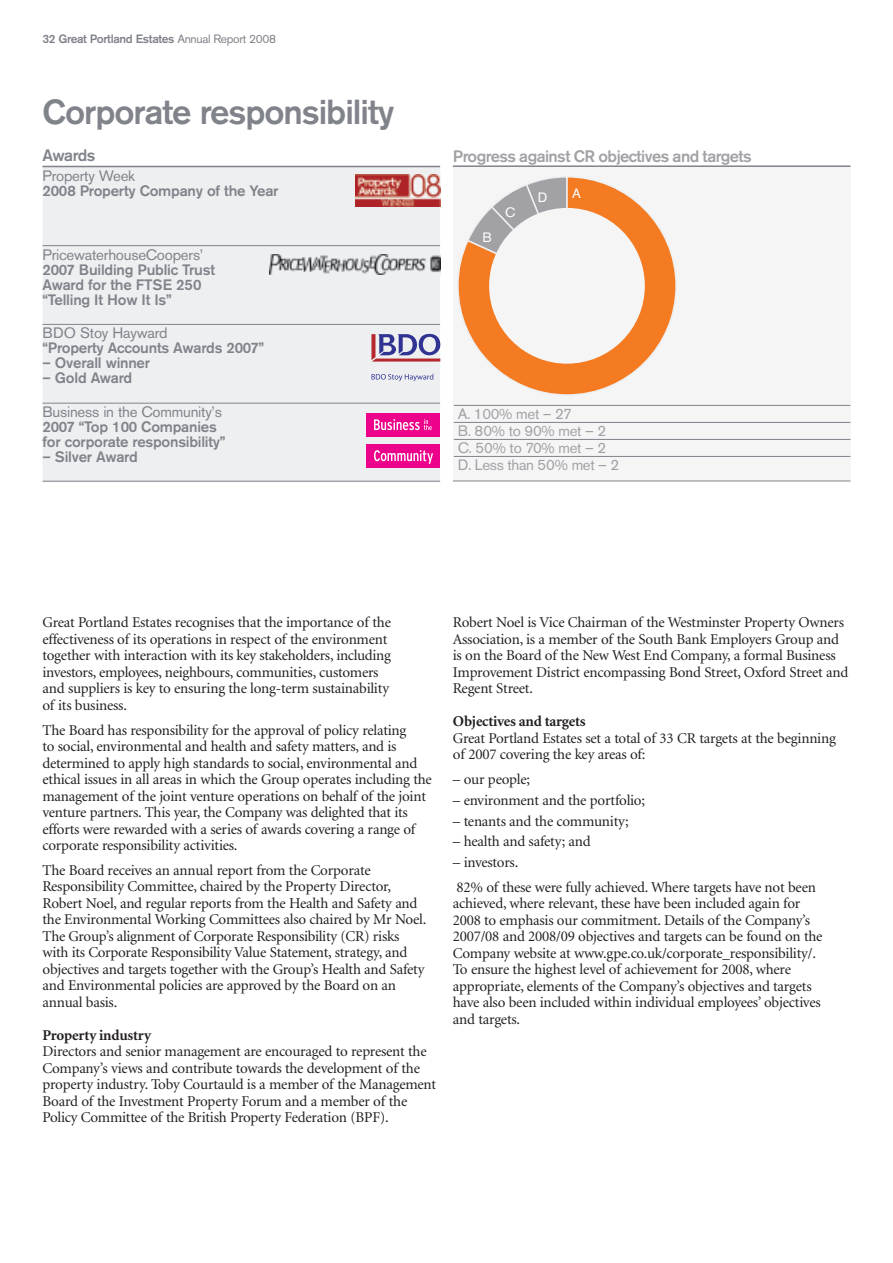
<style>
.page{position:relative;width:893px;height:1263px;background:#fff}
.page>*{position:absolute;margin:0;border:0;box-sizing:border-box;transform-origin:0 0}
.t1{font:500 34.5px "Akzidenz Grotesk BE";letter-spacing:-.03em;color:#80838a}
.t2{font:500 16.5px "Akzidenz Grotesk BE";letter-spacing:-.035em;color:#a2a2a6}
.t3{font:500 16.5px "Akzidenz Grotesk BE";letter-spacing:-.03em;color:#80838a}
.t4{font:15px/16.5px "Minion";letter-spacing:-.015em;color:#231f20}
.t5{font:500 15px/15px "Akzidenz Grotesk BE";letter-spacing:-.015em;color:#80838a}
.t6{font:15px/17px "Akzidenz Grotesk BE";letter-spacing:-.02em;color:#a2a2a6}
.t7{font:13.5px "Akzidenz Grotesk BE";color:#fff}
.t8{font:500 12px "Akzidenz Grotesk BE";letter-spacing:-.03em;color:#80838a}
.s1{font-weight:400}
.s2{font-weight:700}
</style>
<div class="page">
<div style="left:453px;top:166px;width:397px;height:315px;background:#f5f5f6"></div>
<hr style="left:453px;top:165px;width:397px;height:2px;background:#80838a">
<hr style="left:453px;top:481px;width:397px;height:1px;background:#80838a">
<hr style="left:454px;top:456px;width:396px;height:1px;background:#80838a">
<hr style="left:454px;top:439px;width:396px;height:1px;background:#80838a">
<hr style="left:454px;top:422px;width:396px;height:1px;background:#80838a">
<hr style="left:454px;top:405px;width:396px;height:1px;background:#80838a">
<svg style="left:458px;top:177px;width:218px;height:218px"></svg>
<div style="left:489px;top:208px;width:156px;height:156px;background:#f5f5f6;border-radius:50%"></div>
<div style="left:43px;top:166px;width:397px;height:316px;background:#eeeff1"></div>
<hr style="left:43px;top:166px;width:397px;height:1px;background:#80838a">
<hr style="left:43px;top:245px;width:397px;height:1px;background:#80838a">
<hr style="left:43px;top:324px;width:397px;height:1px;background:#80838a">
<hr style="left:43px;top:403px;width:397px;height:1px;background:#80838a">
<hr style="left:43px;top:481px;width:397px;height:1px;background:#80838a">
<img style="left:269px;top:254px;width:171px;height:20px">
<img style="left:356px;top:175px;width:84px;height:31px">
<svg style="left:371px;top:374px;width:62px;height:7px"></svg>
<svg style="left:371px;top:334px;width:69px;height:28px"></svg>
<div style="left:367px;top:444px;width:73px;height:24px;background:#ed028c"></div>
<div style="left:367px;top:413px;width:73px;height:23px;background:#ed028c"></div>
<svg style="left:374px;top:419px;width:58px;height:11px"></svg>
<svg style="left:374px;top:450px;width:59px;height:14px"></svg>
<p class="t8" style="left:43px;top:34px;width:235px">32 Great Portland Estates <span class="s1">Annual Report 2008</span></p>
<p class="t1" style="left:43px;top:100px;width:353px">Corporate responsibility</p>
<p class="t3" style="left:43px;top:149px;width:54px">Awards</p>
<p class="t2" style="left:453px;top:150px;width:300px">Progress against CR objectives and targets</p>
<p class="t5" style="left:43px;top:169px;width:238px"><span class="s1">Property Week<br></span>2008 Property Company of the Year</p>
<p class="t7" style="left:572px;top:188px;width:10px">A</p>
<p class="t7" style="left:538px;top:192px;width:11px">D</p>
<p class="t5" style="left:43px;top:248px;width:174px"><span class="s1">PricewaterhouseCoopers’<br></span>2007 Building Public Trust<br>Award for the FTSE 250 “Telling It How It Is”</p>
<p class="t5" style="left:43px;top:327px;width:223px"><span class="s1">BDO Stoy Hayward<br></span>“Property Accounts Awards 2007”</p>
<p class="t5" style="left:43px;top:357px;width:109px">– Overall winner</p>
<p class="t5" style="left:43px;top:372px;width:91px">– Gold Award</p>
<p class="t5" style="left:43px;top:405px;width:185px"><span class="s1">Business in the Community’s<br></span>2007 “Top 100 Companies for corporate responsibility”</p>
<p class="t5" style="left:43px;top:450px;width:97px">– Silver Award</p>
<p class="t7" style="left:482px;top:233px;width:11px">B</p>
<p class="t7" style="left:505px;top:207px;width:12px">C</p>
<p class="t6" style="left:458px;top:407px;width:163px">A. 100% met – 27<br>B. 80% to 90% met – 2<br>C. 50% to 70% met – 2<br>D. Less than 50% met – 2</p>
<p class="t4" style="left:43px;top:615px;width:350px">Great Portland Estates recognises that the importance of the effectiveness of its operations in respect of the environment together with interaction with its key stakeholders, including investors, employees, neighbours, communities, customers and suppliers is key to ensuring the long-term sustainability of its business.</p>
<p class="t4" style="left:43px;top:723px;width:391px">The Board has responsibility for the approval of policy relating<br>to social, environmental and health and safety matters, and is determined to apply high standards to social, environmental and ethical issues in all areas in which the Group operates including the management of the joint venture operations on behalf of the joint venture partners. This year, the Company was delighted that its efforts were rewarded with a series of awards covering a range of corporate responsibility activities.</p>
<p class="t4" style="left:43px;top:863px;width:385px">The Board receives an annual report from the Corporate Responsibility Committee, chaired by the Property Director, Robert Noel, and regular reports from the Health and Safety and the Environmental Working Committees also chaired by Mr Noel.<br>The Group’s alignment of Corporate Responsibility (CR) risks with its Corporate Responsibility Value Statement, strategy, and objectives and targets together with the Group’s Health and Safety and Environmental policies are approved by the Board on an annual basis.</p>
<p class="t4" style="left:43px;top:1028px;width:395px"><span class="s2">Property industry<br></span>Directors and senior management are encouraged to represent the Company’s views and contribute towards the development of the property industry. Toby Courtauld is a member of the Management Board of the Investment Property Forum and a member of the Policy Committee of the British Property Federation (BPF).</p>
<p class="t4" style="left:453px;top:615px;width:397px">Robert Noel is Vice Chairman of the Westminster Property Owners Association, is a member of the South Bank Employers Group and is on the Board of the New West End Company, a formal Business Improvement District encompassing Bond Street, Oxford Street and Regent Street.</p>
<p class="t4" style="left:453px;top:714px;width:384px"><span class="s2">Objectives and targets<br></span>Great Portland Estates set a total of 33 CR targets at the beginning of 2007 covering the key areas of:</p>
<p class="t4" style="left:453px;top:772px;width:79px">– our people;</p>
<p class="t4" style="left:453px;top:793px;width:194px">– environment and the portfolio;</p>
<p class="t4" style="left:453px;top:814px;width:177px">– tenants and the community;</p>
<p class="t4" style="left:453px;top:834px;width:139px">– health and safety; and</p>
<p class="t4" style="left:453px;top:851px;width:364px;line-height:24.8px">– investors.<br>82% of these were fully achieved. Where targets have not been</p>
<p class="t4" style="left:453px;top:896px;width:371px">achieved, where relevant, these have been included again for 2008 to emphasis our commitment. Details of the Company’s 2007/08 and 2008/09 objectives and targets can be found on the Company website at www.gpe.co.uk/corporate_responsibility/.<br>To ensure the highest level of achievement for 2008, where appropriate, elements of the Company’s objectives and targets have also been included within individual employees’ objectives and targets.</p>
</div>
